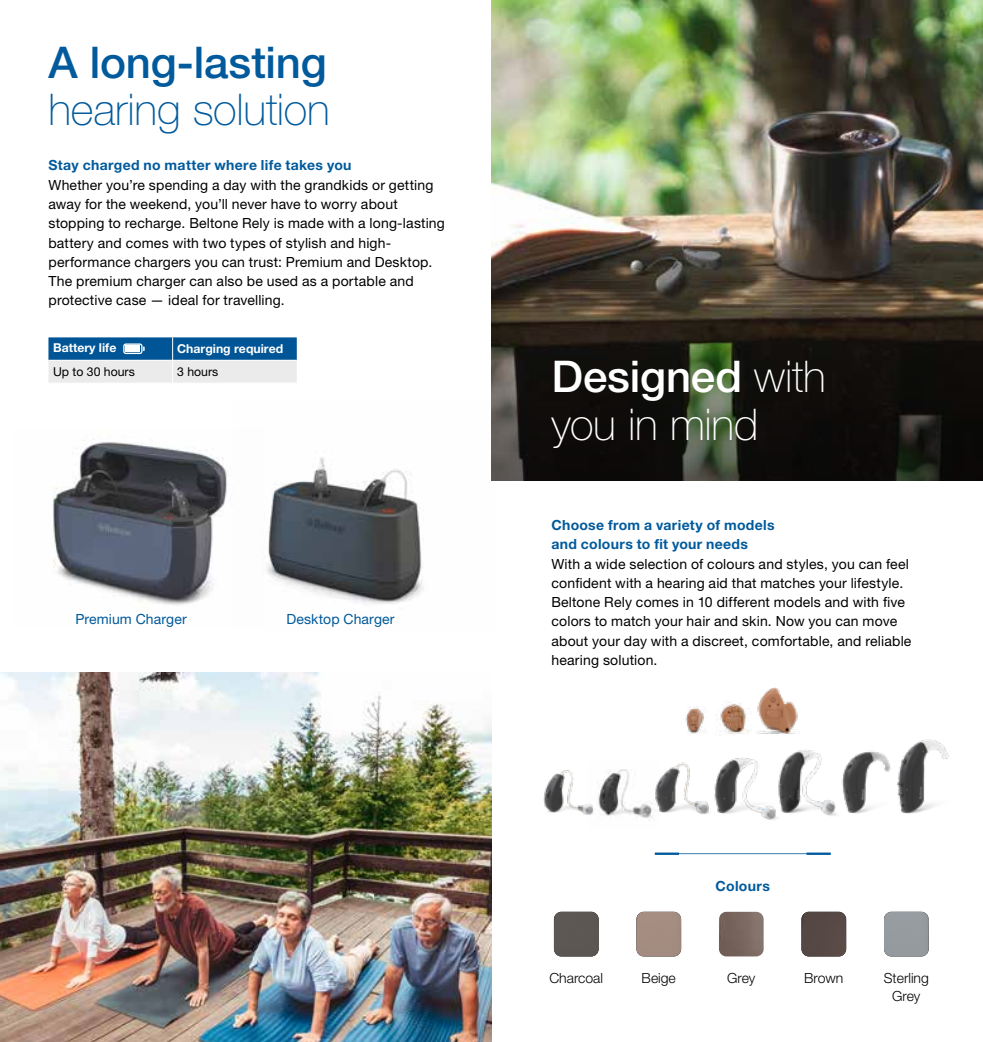
<style>
.page{position:relative;width:983px;height:1042px;background:#fff}
.page>*{position:absolute;margin:0;border:0;box-sizing:border-box;transform-origin:0 0}
.t1{font:100 43.75px/47.2px "Helvetica Neue LT Pro";letter-spacing:-.01em;color:#fff}
.t2{font:100 43.75px "Helvetica Neue LT Pro";letter-spacing:-.005em;color:#005a9c}
.t3{font:500 43.75px "Helvetica Neue LT Pro";letter-spacing:-.005em;color:#005a9c}
.t4{font:14px/19.2px "Helvetica Neue LT Pro";letter-spacing:.015em;color:#000}
.t5{font:700 14px/19.2px "Helvetica Neue LT Pro";letter-spacing:.02em;color:#005a9c}
.t6{font:300 14px/17.5px "Helvetica Neue LT Pro";color:#000;text-align:center}
.t7{font:14px "Helvetica Neue LT Pro";letter-spacing:.01em;color:#005a9c}
.t8{font:700 12.25px "Helvetica Neue LT Pro";color:#fff}
.t9{font:12.25px "Helvetica Neue LT Pro";color:#000}
.s1{font-weight:500}
</style>
<div class="page">
<img style="left:0;top:672px;width:491px;height:370px">
<img style="left:491px;top:0;width:491px;height:280px">
<svg style="left:491px;top:280px;width:491px;height:200px;background:#25221a"></svg>
<img style="left:685px;top:706px;width:21px;height:28px">
<img style="left:720px;top:702px;width:25px;height:23px">
<img style="left:745px;top:687px;width:53px;height:38px">
<svg style="left:654px;top:852px;width:176px;height:3px"></svg>
<div style="left:636px;top:912px;width:45px;height:44px;background:#a48c81"></div>
<div style="left:801px;top:912px;width:44px;height:44px;background:#564845"></div>
<div style="left:553px;top:912px;width:45px;height:44px;background:#5c5752"></div>
<div style="left:884px;top:912px;width:44px;height:44px;background:#969ba0"></div>
<img style="left:719px;top:912px;width:44px;height:44px">
<img style="left:697px;top:725px;width:63px;height:89px">
<img style="left:760px;top:725px;width:55px;height:95px">
<img style="left:815px;top:751px;width:55px;height:65px">
<img style="left:870px;top:739px;width:79px;height:75px">
<img style="left:610px;top:769px;width:43px;height:51px">
<img style="left:543px;top:770px;width:67px;height:46px">
<img style="left:642px;top:752px;width:74px;height:64px">
<svg style="left:48px;top:337px;width:249px;height:46px;background:#7ea6c4"></svg>
<img style="left:52px;top:439px;width:175px;height:166px">
<img style="left:264px;top:402px;width:232px;height:202px">
<h1 class="t3" style="left:48px;top:36px;width:280px">A long-lasting</h1>
<h1 class="t2" style="left:48px;top:84px;width:283px">hearing solution</h1>
<p class="t5" style="left:48px;top:156px;width:304px">Stay charged no matter where life takes you</p>
<p class="t4" style="left:48px;top:175px;width:398px">Whether you’re spending a day with the grandkids or getting away for the weekend, you’ll never have to worry about stopping to recharge. Beltone Rely is made with a long-lasting battery and comes with two types of stylish and high&shy;performance chargers you can trust: Premium and Desktop.<br>The premium charger can also be used as a portable and protective case — ideal for travelling.</p>
<p class="t8" style="left:53px;top:340px;width:65px">Battery life</p>
<p class="t8" style="left:177px;top:341px;width:107px">Charging required</p>
<p class="t9" style="left:53px;top:364px;width:83px">Up to 30 hours</p>
<p class="t9" style="left:177px;top:364px;width:43px">3 hours</p>
<p class="t7" style="left:75px;top:611px;width:113px">Premium Charger</p>
<p class="t7" style="left:286px;top:611px;width:110px">Desktop Charger</p>
<h1 class="t1" style="left:551px;top:353px;width:276px"><span class="s1">Designed</span> with you in mind</h1>
<p class="t5" style="left:551px;top:515px;width:225px">Choose from a variety of models and colours to fit your needs</p>
<p class="t4" style="left:551px;top:554px;width:361px">With a wide selection of colours and styles, you can feel confident with a hearing aid that matches your lifestyle.<br>Beltone Rely comes in 10 different models and with five colors to match your hair and skin. Now you can move about your day with a discreet, comfortable, and reliable hearing solution.</p>
<p class="t5" style="left:715px;top:876px;width:56px">Colours</p>
<p class="t6" style="left:549px;top:969px;width:55px">Charcoal</p>
<p class="t6" style="left:641px;top:969px;width:36px">Beige</p>
<p class="t6" style="left:727px;top:969px;width:30px">Grey</p>
<p class="t6" style="left:804px;top:969px;width:41px">Brown</p>
<p class="t6" style="left:883px;top:969px;width:47px">Sterling<br>Grey</p>
</div>
